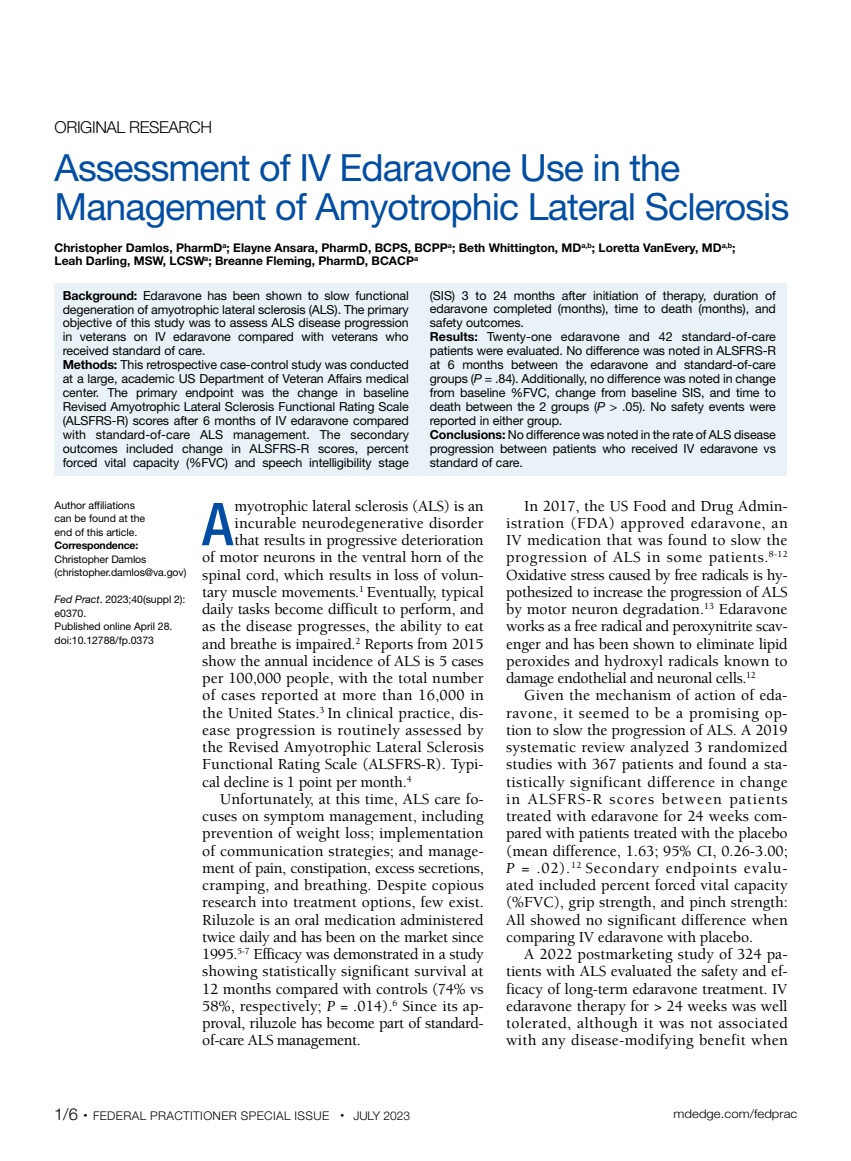
<style>
.page{position:relative;width:851px;height:1161px;background:#fff}
.page>*{position:absolute;margin:0;border:0;box-sizing:border-box;transform-origin:0 0}
.t1{font:500 condensed 59.25px "Helvetica Neue LT Std";color:#034ea2}
.t2{font:37.5px/39px "Helvetica Neue LT Std";letter-spacing:-.025em;color:#034ea2}
.t3{font:300 16.5px "Helvetica Neue LT Std";letter-spacing:-.025em;color:#000}
.t4{font:500 15.75px/17.2px "Berkeley Std";letter-spacing:-.005em;color:#000;text-align:justify}
.t5{font:500 15.75px "Berkeley Std";letter-spacing:-.025em;color:#000}
.t6{font:500 15.75px "Berkeley Std";letter-spacing:.025em;color:#000}
.t7{font:500 15.75px "Berkeley Std";letter-spacing:.02em;color:#000}
.t8{font:12.45px/14px "Helvetica Neue LT Std";letter-spacing:-.01em;color:#000}
.t9{font:700 12px/13.5px "Helvetica Neue LT Std";color:#000}
.t10{font:300 12px "Helvetica Neue LT Std";letter-spacing:.03em;color:#000}
.t11{font:300 12px "Helvetica Neue LT Std";color:#000;scale:1.1 1}
.t12{font:10.5px/13.5px "Helvetica Neue LT Std";letter-spacing:-.005em;color:#000}
.t13{font:700 10.5px "Helvetica Neue LT Std";letter-spacing:-.02em;color:#000}
.s1{font-weight:700}
.s2{font-style:italic}
.s3{font-weight:400;font-style:italic}
.s4{font-size:16.5px}
</style>
<div class="page">
<div style="left:55px;top:284px;width:731px;height:192px;background:#e9f2f7"></div>
<p class="t3" style="left:55px;top:117px;width:159px">ORIGINAL RESEARCH</p>
<h2 class="t2" style="left:55px;top:148px;width:736px">Assessment of IV Edaravone Use in the<br>Management of Amyotrophic Lateral Sclerosis</h2>
<p class="t9" style="left:55px;top:240px;width:682px">Christopher Damlos, PharmD<sup>a</sup>; Elayne Ansara, PharmD, BCPS, BCPP<sup>a</sup>; Beth Whittington, MD<sup>a,b</sup>; Loretta VanEvery, MD<sup>a,b</sup>;<br>Leah Darling, MSW, LCSW<sup>a</sup>; Breanne Fleming, PharmD, BCACP<sup>a</sup></p>
<p class="t8" style="left:63px;top:288px;width:348px"><span class="s1">Background:</span> Edaravone has been shown to slow functional degeneration of amyotrophic lateral sclerosis (ALS). The primary objective of this study was to assess ALS disease progression in veterans on IV edaravone compared with veterans who received standard of care.<br><span class="s1">Methods:</span> This retrospective case-control study was conducted at a large, academic US Department of Veteran Affairs medical center. The primary endpoint was the change in baseline Revised Amyotrophic Lateral Sclerosis Functional Rating Scale (ALSFRS-R) scores after 6 months of IV edaravone compared with standard-of-care ALS management. The secondary outcomes included change in ALSFRS-R scores, percent forced vital capacity (%FVC) and speech intelligibility stage</p>
<p class="t8" style="left:430px;top:288px;width:347px">(SIS) 3 to 24 months after initiation of therapy, duration of edaravone completed (months), time to death (months), and safety outcomes.<br><span class="s1">Results:</span> Twenty-one edaravone and 42 standard-of-care patients were evaluated. No difference was noted in ALSFRS-R at 6 months between the edaravone and standard-of-care groups (<span class="s2">P</span> = .84). Additionally, no difference was noted in change from baseline %FVC, change from baseline SIS, and time to death between the 2 groups (<span class="s2">P</span> &gt; .05). No safety events were reported in either group.<br><span class="s1">Conclusions:</span> No difference was noted in the rate of ALS disease progression between patients who received IV edaravone vs standard of care.</p>
<p class="t12" style="left:55px;top:498px;width:92px">Author affiliations can be found at the end of this article.</p>
<p class="t13" style="left:55px;top:539px;width:85px">Correspondence:</p>
<p class="t12" style="left:55px;top:552px;width:133px">Christopher Damlos (christopher.damlos@va.gov)</p>
<p class="t12" style="left:55px;top:593px;width:132px"><span class="s2">Fed Pract</span>. 2023;40(suppl 2): e0370.<br>Published online April 28. doi:10.12788/fp.0373</p>
<h1 class="t1" style="left:202px;top:489px;width:32px">A</h1>
<p class="t4" style="left:234px;top:497px;width:251px">myotrophic lateral sclerosis (ALS) is an</p>
<p class="t4" style="left:234px;top:515px;width:250px">incurable neurodegenerative disorder</p>
<p class="t4" style="left:234px;top:532px;width:251px">that results in progressive deterioration</p>
<p class="t4" style="left:202px;top:549px;width:283px">of motor neurons in the ventral horn of the</p>
<p class="t4" style="left:202px;top:566px;width:283px">spinal cord, which results in loss of volun-</p>
<p class="t4" style="left:202px;top:584px;width:283px">tary muscle movements.<sup>1</sup> Eventually, typical</p>
<p class="t4" style="left:202px;top:601px;width:283px">daily tasks become difficult to perform, and</p>
<p class="t4" style="left:202px;top:618px;width:283px">as the disease progresses, the ability to eat</p>
<p class="t4" style="left:202px;top:635px;width:283px">and breathe is impaired.<sup>2</sup> Reports from 2015</p>
<p class="t4" style="left:202px;top:653px;width:283px">show the annual incidence of ALS is 5 cases</p>
<p class="t4" style="left:202px;top:670px;width:283px">per 100,000 people, with the total number</p>
<p class="t7" style="left:202px;top:687px;width:283px">of cases reported at more than 16,000 in</p>
<p class="t4" style="left:202px;top:704px;width:283px">the United States.<sup>3</sup> In clinical practice, dis-</p>
<p class="t6" style="left:202px;top:722px;width:283px">ease progression is routinely assessed by</p>
<p class="t4" style="left:202px;top:739px;width:283px">the Revised Amyotrophic Lateral Sclerosis</p>
<p class="t4" style="left:202px;top:756px;width:283px">Functional Rating Scale (ALSFRS-R). Typi-</p>
<p class="t4" style="left:202px;top:773px;width:211px">cal decline is 1 point per month.<sup>4</sup></p>
<p class="t4" style="left:220px;top:791px;width:265px">Unfortunately, at this time, ALS care fo-</p>
<p class="t4" style="left:202px;top:808px;width:283px">cuses on symptom management, including</p>
<p class="t4" style="left:202px;top:825px;width:283px">prevention of weight loss; implementation</p>
<p class="t4" style="left:202px;top:842px;width:283px">of communication strategies; and manage-</p>
<p class="t5" style="left:202px;top:860px;width:283px">ment of pain, constipation, excess secretions,</p>
<p class="t4" style="left:202px;top:877px;width:283px">cramping, and breathing. Despite copious</p>
<p class="t4" style="left:202px;top:894px;width:283px">research into treatment options, few exist.</p>
<p class="t4" style="left:202px;top:911px;width:283px">Riluzole is an oral medication administered</p>
<p class="t5" style="left:202px;top:929px;width:283px">twice daily and has been on the market since</p>
<p class="t5" style="left:202px;top:946px;width:283px">1995.<sup>5-7</sup> Efficacy was demonstrated in a study</p>
<p class="t4" style="left:202px;top:963px;width:283px">showing statistically significant survival at</p>
<p class="t4" style="left:202px;top:980px;width:283px">12 months compared with controls (74% vs</p>
<p class="t4" style="left:202px;top:998px;width:283px">58%, respectively; <span class="s3">P</span> = .014).<sup>6</sup> Since its ap-</p>
<p class="t5" style="left:202px;top:1015px;width:283px">proval, riluzole has become part of standard-</p>
<p class="t5" style="left:202px;top:1032px;width:160px">of-care ALS management.</p>
<p class="t4" style="left:506px;top:497px;width:283px;text-indent:18px">In 2017, the US Food and Drug Admin&shy;istration (FDA) approved edaravone, an IV medication that was found to slow the progression of ALS in some patients.<sup>8-12<br></sup>Oxidative stress caused by free radicals is hy&shy;pothesized to increase the progression of ALS by motor neuron degradation.<sup>13</sup> Edaravone works as a free radical and peroxynitrite scav&shy;enger and has been shown to eliminate lipid peroxides and hydroxyl radicals known to damage endothelial and neuronal cells.<sup>12</sup></p>
<p class="t4" style="left:506px;top:687px;width:283px;text-indent:18px">Given the mechanism of action of eda&shy;ravone, it seemed to be a promising op&shy;tion to slow the progression of ALS. A 2019 systematic review analyzed 3 randomized studies with 367 patients and found a sta&shy;tistically significant difference in change in ALSFRS-R scores between patients treated with edaravone for 24 weeks com&shy;pared with patients treated with the placebo (mean difference, 1.63; 95% CI, 0.26-3.00; <span class="s3">P</span> = .02).<sup>12</sup> Secondary endpoints evalu&shy;ated included percent forced vital capacity (%FVC), grip strength, and pinch strength:<br>All showed no significant difference when comparing IV edaravone with placebo.</p>
<p class="t4" style="left:506px;top:946px;width:283px;text-indent:18px">A 2022 postmarketing study of 324 pa&shy;tients with ALS evaluated the safety and ef&shy;ficacy of long-term edaravone treatment. IV edaravone therapy for &gt; 24 weeks was well tolerated, although it was not associated with any disease-modifying benefit when</p>
<p class="t10" style="left:54px;top:1108px;width:357px"><span class="s4">1/6</span> <sup>•</sup> FEDERAL PRACTITIONER SPECIAL ISSUE <sup>•</sup> JULY 2023</p>
<p class="t11" style="left:673px;top:1107px;width:114px">mdedge.com/fedprac</p>
</div>
